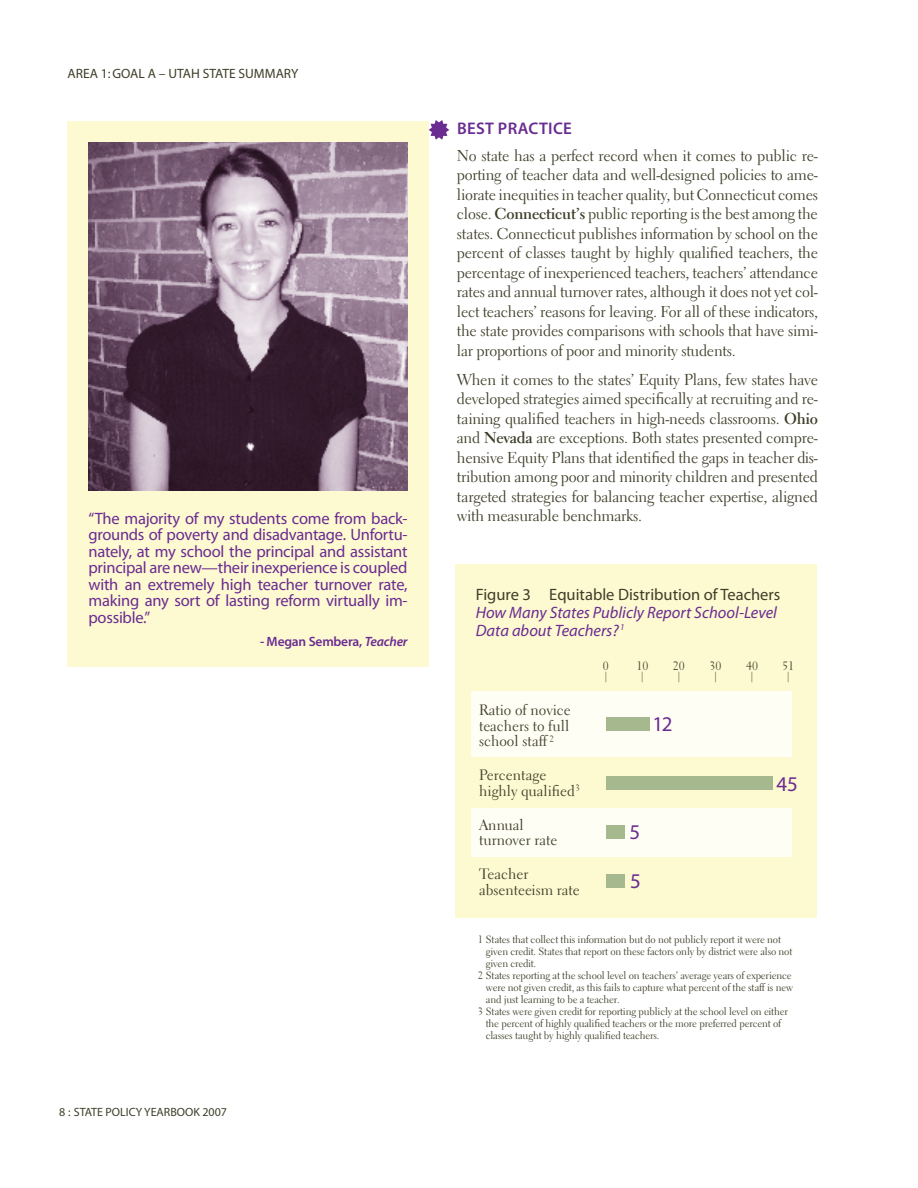
<style>
.page{position:relative;width:918px;height:1188px;background:#fff}
.page>*{position:absolute;margin:0;border:0;box-sizing:border-box;transform-origin:0 0}
.t1{font:21px "Myriad Pro";color:#6a2c91}
.t2{font:600 16.8px "Myriad Pro";letter-spacing:.02em;color:#6a2c91}
.t3{font:16.5px/16.5px "Myriad Pro";letter-spacing:-.015em;color:#6a2c91;text-align:justify}
.t4{font:italic 16.5px/18px "Myriad Pro";color:#6a2c91}
.t5{font:16.5px "Myriad Pro";color:#3f3e29}
.t6{font:15.75px/19.5px "Electra LH";letter-spacing:-.015em;color:#3f3e29;text-align:justify}
.t7{font:15px/15.8px "Electra LH";color:#3f3e29}
.t8{font:13.5px "Myriad";color:#3f3e29}
.t9{font:600 13.5px "Myriad Pro";letter-spacing:-.015em;color:#6a2c91}
.t10{font:12px "Myriad";color:#3f3e29}
.t11{font:12px "Electra LH";color:#3f3e29}
.t12{font:10.5px "Electra LH";letter-spacing:-.015em;color:#3f3e29}
.s1{font-weight:700}
.s2{font-style:italic}
</style>
<div class="page">
<div style="left:68px;top:122px;width:361px;height:545px;background:#fdf9d1"></div>
<div style="left:456px;top:564px;width:361px;height:354px;background:#fdf9d1"></div>
<div style="left:471px;top:691px;width:321px;height:66px;background:#fffef4"></div>
<div style="left:471px;top:808px;width:321px;height:49px;background:#fffef4"></div>
<svg style="left:606px;top:875px;width:18px;height:13px"></svg>
<div style="left:606px;top:777px;width:166px;height:13px;background:#a5b88e"></div>
<svg style="left:429px;top:120px;width:20px;height:20px"></svg>
<img style="left:88px;top:142px;width:320px;height:348px">
<p class="t8" style="left:68px;top:66px;width:9px">AREA</p>
<p class="t8" style="left:101px;top:66px;width:199px">1 : GOAL A – UTAH STATE SUMMARY</p>
<p class="t2" style="left:457px;top:118px;width:116px">Best Practice</p>
<p class="t6" style="left:457px;top:146px;width:363px">No state has a perfect record when it comes to public re&shy;porting of teacher data and well-designed policies to ame&shy;liorate inequities in teacher quality, but Connecticut comes close. <span class="s1">Connecticut’s</span> public reporting is the best among the states. Connecticut publishes information by school on the percent of classes taught by highly qualified teachers, the percentage of inexperienced teachers, teachers’ attendance rates and annual turnover rates, although it does not yet col&shy;lect teachers’ reasons for leaving. For all of these indicators, the state provides comparisons with schools that have simi&shy;lar proportions of poor and minority students.</p>
<p class="t6" style="left:457px;top:370px;width:363px">When it comes to the states’ Equity Plans, few states have developed strategies aimed specifically at recruiting and re&shy;taining qualified teachers in high-needs classrooms. <span class="s1">Ohio </span>and <span class="s1">Nevada</span> are exceptions. Both states presented compre&shy;hensive Equity Plans that identified the gaps in teacher dis&shy;tribution among poor and minority children and presented targeted strategies for balancing teacher expertise, aligned</p>
<p class="t3" style="left:88px;top:510px;width:321px">“The majority of my students come from back-</p>
<p class="t6" style="left:457px;top:506px;width:187px">with measurable benchmarks.</p>
<p class="t3" style="left:88px;top:526px;width:321px">grounds of poverty and disadvantage. Unfortu&shy;nately, at my school the principal and assistant principal are new—their inexperience is coupled with an extremely high teacher turnover rate, making any sort of lasting reform virtually im&shy;possible.”</p>
<p class="t9" style="left:260px;top:633px;width:149px">- Megan Sembera, <span class="s2">Teacher</span></p>
<p class="t5" style="left:476px;top:584px;width:306px">Figure 3 Equitable Distribution of Teachers</p>
<p class="t4" style="left:476px;top:603px;width:303px">How Many States Publicly Report School-Level<br>Data about Teachers? <sup>1</sup></p>
<p class="t11" style="left:603px;top:658px;width:7px">0</p>
<p class="t12" style="left:605px;top:670px;width:4px">|</p>
<p class="t11" style="left:782px;top:658px;width:13px">51</p>
<p class="t12" style="left:787px;top:670px;width:4px">|</p>
<p class="t11" style="left:746px;top:658px;width:13px">40</p>
<p class="t12" style="left:751px;top:670px;width:4px">|</p>
<p class="t11" style="left:636px;top:658px;width:13px">10</p>
<p class="t12" style="left:641px;top:670px;width:4px">|</p>
<p class="t11" style="left:673px;top:658px;width:13px">20</p>
<p class="t12" style="left:678px;top:670px;width:4px">|</p>
<p class="t11" style="left:710px;top:658px;width:13px">30</p>
<p class="t12" style="left:714px;top:670px;width:4px">|</p>
<p class="t7" style="left:479px;top:702px;width:93px">Ratio of novice teachers to full</p>
<h1 class="t1" style="left:652px;top:711px;width:22px">12</h1>
<p class="t7" style="left:479px;top:733px;width:76px">school staff <sup>2</sup></p>
<p class="t7" style="left:479px;top:767px;width:102px">Percentage highly qualified<sup>3</sup></p>
<h1 class="t1" style="left:776px;top:771px;width:23px">45</h1>
<p class="t7" style="left:479px;top:817px;width:80px">Annual turnover rate</p>
<h1 class="t1" style="left:630px;top:819px;width:12px">5</h1>
<p class="t7" style="left:479px;top:866px;width:102px">Teacher absenteeism rate</p>
<h1 class="t1" style="left:630px;top:868px;width:12px">5</h1>
<p class="t10" style="left:68px;top:1106px;width:161px">: STATE POLICY YEARBOOK 2007</p>
<p class="t12" style="left:478px;top:933px;width:305px">1 States that collect this information but do not publicly report it were not</p>
<p class="t12" style="left:486px;top:945px;width:308px">given credit. States that report on these factors only by district were also not</p>
<p class="t12" style="left:486px;top:957px;width:52px">given credit.</p>
<p class="t12" style="left:478px;top:969px;width:315px">2 States reporting at the school level on teachers’ average years of experience</p>
<p class="t12" style="left:486px;top:981px;width:309px">were not given credit, as this fails to capture what percent of the staff is new</p>
<p class="t12" style="left:486px;top:993px;width:135px">and just learning to be a teacher.</p>
<p class="t12" style="left:478px;top:1005px;width:312px">3 States were given credit for reporting publicly at the school level on either</p>
<p class="t12" style="left:486px;top:1017px;width:297px">the percent of highly qualified teachers or the more preferred percent of</p>
<p class="t12" style="left:486px;top:1029px;width:175px">classes taught by highly qualified teachers.</p>
</div>
